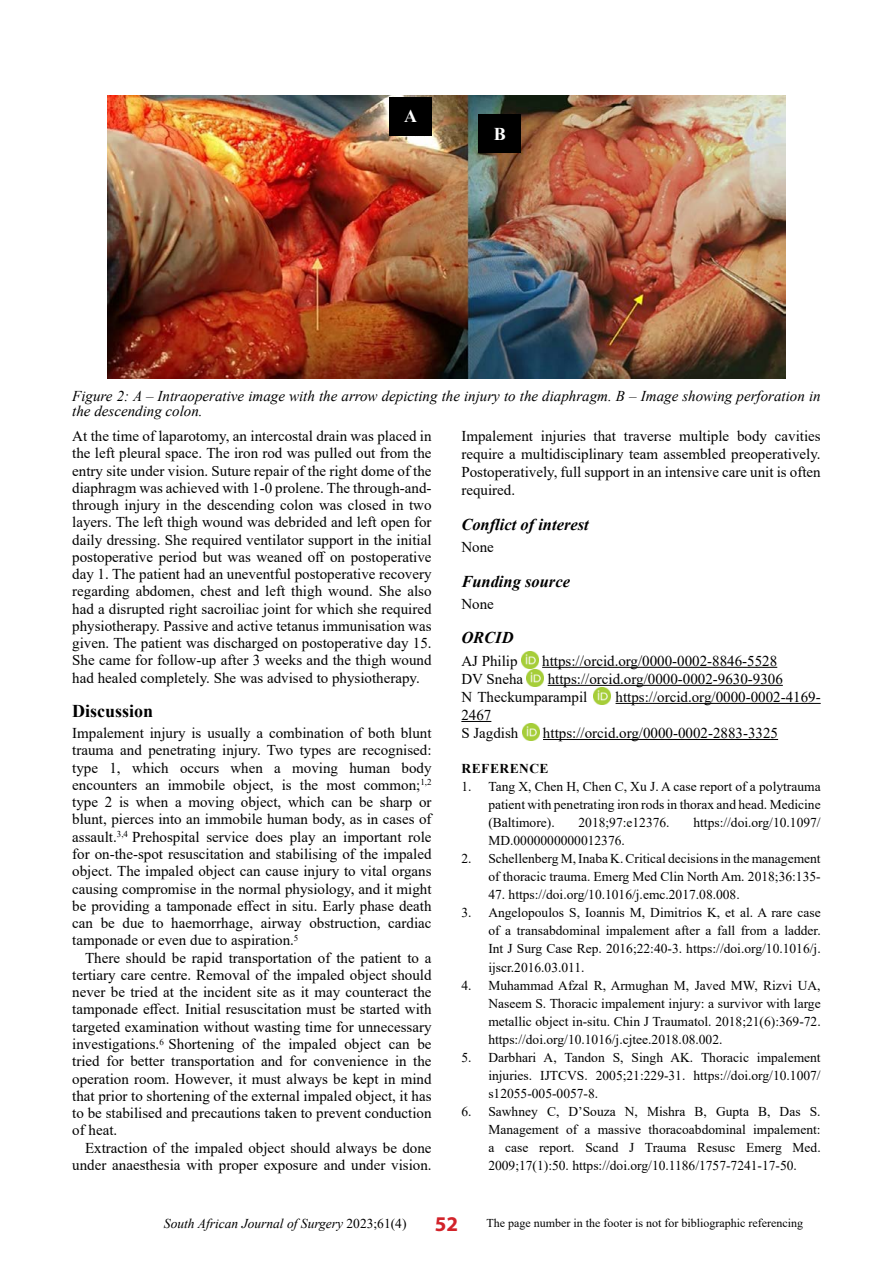
<style>
.page{position:relative;width:893px;height:1263px;background:#fff}
.page>*{position:absolute;margin:0;border:0;box-sizing:border-box;transform-origin:0 0}
.t1{font:700 21px "Myriad Pro";color:#d2232a}
.t2{font:700 18px "Times New Roman";color:#000}
.t3{font:700 18px "Times New Roman";color:#fff}
.t4{font:italic 700 16.5px "Times New Roman";color:#000}
.t5{font:15px/17.2px "Times New Roman";color:#000;text-align:justify}
.t6{font:italic 15px/15px "Times New Roman";color:#000}
.t7{font:13.5px/18px "Times New Roman";color:#000;text-align:justify}
.t8{font:italic 13.5px "Times New Roman";color:#000}
.t9{font:700 13.5px "Times New Roman";letter-spacing:.035em;color:#000}
.t10{font:12px "Times New Roman";color:#000}
.s1{font-style:normal}
</style>
<div class="page">
<hr style="left:542px;top:667px;width:235px;height:1px;background:#000">
<hr style="left:548px;top:685px;width:235px;height:1px;background:#000">
<hr style="left:616px;top:703px;width:205px;height:1px;background:#000">
<hr style="left:461px;top:721px;width:30px;height:1px;background:#000">
<hr style="left:543px;top:739px;width:235px;height:1px;background:#000">
<img style="left:521px;top:652px;width:17px;height:17px">
<img style="left:527px;top:670px;width:17px;height:17px">
<img style="left:593px;top:688px;width:17px;height:17px">
<img style="left:522px;top:724px;width:17px;height:17px">
<img style="left:108px;top:96px;width:677px;height:282px">
<div style="left:389px;top:97px;width:43px;height:38px;background:#000"></div>
<div style="left:478px;top:115px;width:43px;height:38px;background:#000"></div>
<p class="t3" style="left:404px;top:103px;width:14px">A</p>
<p class="t3" style="left:494px;top:121px;width:14px">B</p>
<p class="t6" style="left:72px;top:388px;width:750px">Figure 2: A – Intraoperative image with the arrow depicting the injury to the diaphragm. B – Image showing perforation in the descending colon.</p>
<p class="t5" style="left:72px;top:427px;width:361px">At the time of laparotomy, an intercostal drain was placed in the left pleural space. The iron rod was pulled out from the entry site under vision. Suture repair of the right dome of the diaphragm was achieved with 1-0 prolene. The through-and&shy;through injury in the descending colon was closed in two layers. The left thigh wound was debrided and left open for daily dressing. She required ventilator support in the initial postoperative period but was weaned off on postoperative day 1. The patient had an uneventful postoperative recovery regarding abdomen, chest and left thigh wound. She also had a disrupted right sacroiliac joint for which she required physiotherapy. Passive and active tetanus immunisation was given. The patient was discharged on postoperative day 15.<br>She came for follow-up after 3 weeks and the thigh wound had healed completely. She was advised to physiotherapy.</p>
<p class="t2" style="left:72px;top:698px;width:83px">Discussion</p>
<p class="t5" style="left:72px;top:724px;width:361px">Impalement injury is usually a combination of both blunt trauma and penetrating injury. Two types are recognised: type 1, which occurs when a moving human body encounters an immobile object, is the most common;<sup>1,2 </sup>type 2 is when a moving object, which can be sharp or blunt, pierces into an immobile human body, as in cases of assault.<sup>3,4</sup> Prehospital service does play an important role for on-the-spot resuscitation and stabilising of the impaled object. The impaled object can cause injury to vital organs causing compromise in the normal physiology, and it might be providing a tamponade effect in situ. Early phase death can be due to haemorrhage, airway obstruction, cardiac tamponade or even due to aspiration.<sup>5</sup></p>
<p class="t5" style="left:72px;top:948px;width:361px;text-indent:13px">There should be rapid transportation of the patient to a tertiary care centre. Removal of the impaled object should never be tried at the incident site as it may counteract the tamponade effect. Initial resuscitation must be started with targeted examination without wasting time for unnecessary investigations.<sup>6</sup> Shortening of the impaled object can be tried for better transportation and for convenience in the operation room. However, it must always be kept in mind that prior to shortening of the external impaled object, it has to be stabilised and precautions taken to prevent conduction of heat.</p>
<p class="t5" style="left:72px;top:1138px;width:361px;text-align:right">Extraction of the impaled object should always be done under anaesthesia with proper exposure and under vision.</p>
<p class="t5" style="left:461px;top:426px;width:361px;line-height:18px">Impalement injuries that traverse multiple body cavities require a multidisciplinary team assembled preoperatively.<br>Postoperatively, full support in an intensive care unit is often required.</p>
<p class="t4" style="left:461px;top:513px;width:129px">Conflict of interest</p>
<p class="t5" style="left:461px;top:538px;width:34px">None</p>
<p class="t4" style="left:461px;top:569px;width:110px">Funding source</p>
<p class="t5" style="left:461px;top:595px;width:34px">None</p>
<p class="t4" style="left:461px;top:626px;width:54px">ORCID</p>
<p class="t5" style="left:461px;top:651px;width:58px">AJ Philip</p>
<p class="t5" style="left:542px;top:651px;width:237px">https://orcid.org/0000-0002-8846-5528</p>
<p class="t5" style="left:461px;top:670px;width:63px">DV Sneha</p>
<p class="t5" style="left:461px;top:669px;width:323px;line-height:18px;text-indent:86px">https://orcid.org/0000-0002-9630-9306<br>N Theckumparampil</p>
<p class="t5" style="left:616px;top:688px;width:207px">https://orcid.org/0000-0002-4169-</p>
<p class="t5" style="left:461px;top:705px;width:59px;line-height:18px">2467<br>S Jagdish</p>
<p class="t5" style="left:543px;top:724px;width:237px">https://orcid.org/0000-0002-2883-3325</p>
<p class="t9" style="left:462px;top:759px;width:89px">REFERENCE</p>
<p class="t7" style="left:488px;top:777px;width:334px;text-indent:-27px">1. Tang X, Chen H, Chen C, Xu J. A case report of a polytrauma patient with penetrating iron rods in thorax and head. Medicine (Baltimore).</p>
<p class="t7" style="left:578px;top:813px;width:93px">2018;97:e12376.</p>
<p class="t7" style="left:693px;top:813px;width:129px">https://doi.org/10.1097/</p>
<p class="t7" style="left:488px;top:831px;width:138px">MD.0000000000012376.</p>
<p class="t7" style="left:461px;top:849px;width:361px;text-align:right">2. Schellenberg M, Inaba K. Critical decisions in the management of thoracic trauma. Emerg Med Clin North Am. 2018;36:135-</p>
<p class="t7" style="left:488px;top:885px;width:253px">47. https://doi.org/10.1016/j.emc.2017.08.008.</p>
<p class="t7" style="left:488px;top:903px;width:334px;text-indent:-27px">3. Angelopoulos S, Ioannis M, Dimitrios K, et al. A rare case of a transabdominal impalement after a fall from a ladder.<br>Int J Surg Case Rep. 2016;22:40-3. https://doi.org/10.1016/j. ijscr.2016.03.011.</p>
<p class="t7" style="left:488px;top:975px;width:334px;text-indent:-27px">4. Muhammad Afzal R, Armughan M, Javed MW, Rizvi UA, Naseem S. Thoracic impalement injury: a survivor with large metallic object in-situ. Chin J Traumatol. 2018;21(6):369-72. https://doi.org/10.1016/j.cjtee.2018.08.002.</p>
<p class="t7" style="left:488px;top:1048px;width:334px;text-indent:-27px">5. Darbhari A, Tandon S, Singh AK. Thoracic impalement injuries. IJTCVS. 2005;21:229-31. https://doi.org/10.1007/ s12055-005-0057-8.</p>
<p class="t7" style="left:488px;top:1102px;width:334px;text-indent:-27px">6. Sawhney C, D’Souza N, Mishra B, Gupta B, Das S.<br>Management of a massive thoracoabdominal impalement: a case report. Scand J Trauma Resusc Emerg Med.<br>2009;17(1):50. https://doi.org/10.1186/1757-7241-17-50.</p>
<p class="t8" style="left:164px;top:1214px;width:244px">South African Journal of Surgery <span class="s1">2023;61(4)</span></p>
<h1 class="t1" style="left:435px;top:1210px;width:25px">52</h1>
<p class="t10" style="left:486px;top:1215px;width:318px">The page number in the footer is not for bibliographic referencing</p>
</div>
